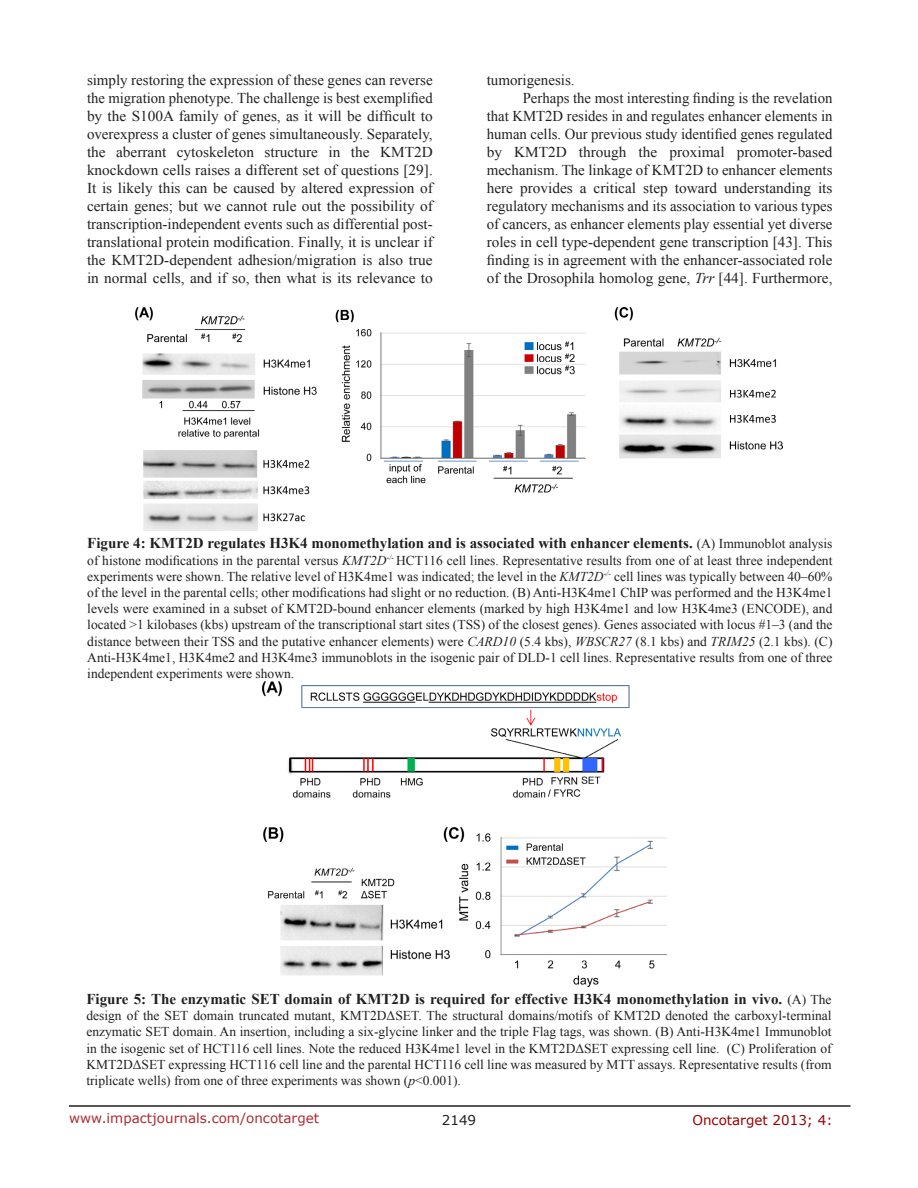
<style>
.page{position:relative;width:918px;height:1188px;background:#fff}
.page>*{position:absolute;margin:0;border:0;box-sizing:border-box;transform-origin:0 0}
.BodyText{font:15px/18px "Times New Roman";color:#221f22;text-align:justify}
.FigureText{font:700 15px "Times New Roman";color:#221f22}
.FigureText-2{font:13.5px/16.2px "Times New Roman";color:#221f22;text-align:justify}
.t1{font:13.5px "Verdana";color:#ac2b31}
.t2{font:13.5px "Verdana";color:#970000}
.t3{font:13.5px "Verdana";color:#221f22}
.s1{font-style:italic}
.s2{font-weight:400;font-size:13.5px}
</style>
<div class="page">
<hr style="left:69px;top:1105px;width:781px;height:2px;background:#231f20">
<img style="left:263px;top:682px;width:404px;height:304px">
<img style="left:136px;top:308px;width:646px;height:223px">
<p class="BodyText" style="left:87px;top:71px;width:347px">simply restoring the expression of these genes can reverse the migration phenotype. The challenge is best exemplified by the S100A family of genes, as it will be difficult to overexpress a cluster of genes simultaneously. Separately, the aberrant cytoskeleton structure in the KMT2D knockdown cells raises a different set of questions [29].<br>It is likely this can be caused by altered expression of certain genes; but we cannot rule out the possibility of transcription-independent events such as differential post&shy;translational protein modification. Finally, it is unclear if the KMT2D-dependent adhesion/migration is also true in normal cells, and if so, then what is its relevance to</p>
<p class="BodyText" style="left:487px;top:71px;width:89px">tumorigenesis.</p>
<p class="BodyText" style="left:487px;top:89px;width:347px;text-indent:36px">Perhaps the most interesting finding is the revelation that KMT2D resides in and regulates enhancer elements in human cells. Our previous study identified genes regulated by KMT2D through the proximal promoter-based mechanism. The linkage of KMT2D to enhancer elements here provides a critical step toward understanding its regulatory mechanisms and its association to various types of cancers, as enhancer elements play essential yet diverse roles in cell type-dependent gene transcription [43]. This finding is in agreement with the enhancer-associated role of the Drosophila homolog gene, <span class="s1">Trr</span> [44]. Furthermore,</p>
<p class="FigureText" style="left:87px;top:533px;width:747px">Figure 4: KMT2D regulates H3K4 monomethylation and is associated with enhancer elements. <span class="s2">(A) Immunoblot analysis</span></p>
<p class="FigureText-2" style="left:87px;top:552px;width:747px">of histone modifications in the parental versus <span class="s1">KMT2D</span><sup>-/-</sup> HCT116 cell lines. Representative results from one of at least three independent experiments were shown. The relative level of H3K4me1 was indicated; the level in the <span class="s1">KMT2D</span><sup>-/-</sup> cell lines was typically between 40–60% of the level in the parental cells; other modifications had slight or no reduction. (B) Anti-H3K4me1 ChIP was performed and the H3K4me1 levels were examined in a subset of KMT2D-bound enhancer elements (marked by high H3K4me1 and low H3K4me3 (ENCODE), and located &gt;1 kilobases (kbs) upstream of the transcriptional start sites (TSS) of the closest genes). Genes associated with locus #1–3 (and the distance between their TSS and the putative enhancer elements) were <span class="s1">CARD10</span> (5.4 kbs), <span class="s1">WBSCR27</span> (8.1 kbs) and <span class="s1">TRIM25</span> (2.1 kbs). (C)<br>Anti-H3K4me1, H3K4me2 and H3K4me3 immunoblots in the isogenic pair of DLD-1 cell lines. Representative results from one of three independent experiments were shown.</p>
<p class="FigureText" style="left:86px;top:988px;width:747px">Figure 5: The enzymatic SET domain of KMT2D is required for effective H3K4 monomethylation in vivo. <span class="s2">(A) The</span></p>
<p class="FigureText-2" style="left:86px;top:1007px;width:747px">design of the SET domain truncated mutant, KMT2DΔSET. The structural domains/motifs of KMT2D denoted the carboxyl-terminal enzymatic SET domain. An insertion, including a six-glycine linker and the triple Flag tags, was shown. (B) Anti-H3K4me1 Immunoblot in the isogenic set of HCT116 cell lines. Note the reduced H3K4me1 level in the KMT2DΔSET expressing cell line. (C) Proliferation of KMT2DΔSET expressing HCT116 cell line and the parental HCT116 cell line was measured by MTT assays. Representative results (from triplicate wells) from one of three experiments was shown (<span class="s1">p</span>&lt;0.001).</p>
<p class="t1" style="left:69px;top:1109px;width:252px">www.impactjournals.com/oncotarget</p>
<p class="t3" style="left:442px;top:1111px;width:36px">2149</p>
<p class="t2" style="left:692px;top:1111px;width:142px">Oncotarget 2013; 4:</p>
</div>
